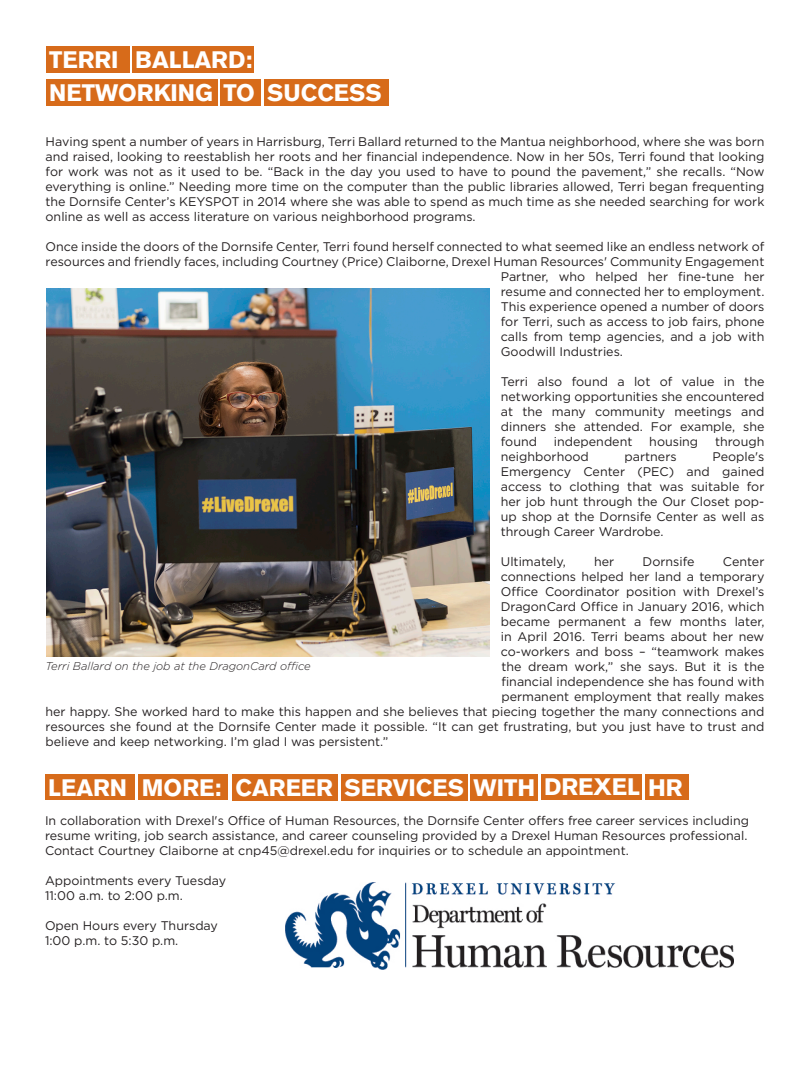
<style>
.page{position:relative;width:810px;height:1080px;background:#fff}
.page>*{position:absolute;margin:0;border:0;box-sizing:border-box;transform-origin:0 0}
.t1{font:700 23.62px "Akzidenz Grotesk BQ";color:#fff}
.t2{font:12.5px/15px "Gotham HTF";color:#231f20;text-align:justify}
.t3{font:italic 300 11.25px "Gotham";color:#231f20}
</style>
<div class="page">
<div style="left:46px;top:46px;width:84px;height:27px;background:#d76b1a"></div>
<div style="left:132px;top:46px;width:122px;height:27px;background:#d76b1a"></div>
<div style="left:46px;top:79px;width:172px;height:26px;background:#d76b1a"></div>
<div style="left:220px;top:79px;width:41px;height:26px;background:#d76b1a"></div>
<div style="left:264px;top:79px;width:125px;height:26px;background:#d76b1a"></div>
<img style="left:46px;top:288px;width:444px;height:369px">
<div style="left:139px;top:774px;width:89px;height:26px;background:#d76b1a"></div>
<div style="left:45px;top:774px;width:89px;height:26px;background:#d76b1a"></div>
<div style="left:341px;top:774px;width:126px;height:26px;background:#d76b1a"></div>
<div style="left:232px;top:774px;width:106px;height:26px;background:#d76b1a"></div>
<div style="left:541px;top:774px;width:101px;height:26px;background:#d76b1a"></div>
<div style="left:471px;top:774px;width:67px;height:26px;background:#d76b1a"></div>
<div style="left:645px;top:774px;width:43px;height:26px;background:#d76b1a"></div>
<img style="left:286px;top:883px;width:447px;height:86px">
<p class="t1" style="left:49px;top:46px;width:71px">TERRI</p>
<p class="t1" style="left:135px;top:46px;width:118px">BALLARD:</p>
<p class="t1" style="left:49px;top:79px;width:207px">NETWORKING TO</p>
<p class="t1" style="left:267px;top:79px;width:116px">SUCCESS</p>
<p class="t2" style="left:46px;top:133px;width:720px">Having spent a number of years in Harrisburg, Terri Ballard returned to the Mantua neighborhood, where she was born and raised, looking to reestablish her roots and her financial independence. Now in her 50s, Terri found that looking for work was not as it used to be. “Back in the day you used to have to pound the pavement,” she recalls. “Now everything is online.” Needing more time on the computer than the public libraries allowed, Terri began frequenting the Dornsife Center’s KEYSPOT in 2014 where she was able to spend as much time as she needed searching for work online as well as access literature on various neighborhood programs.</p>
<p class="t2" style="left:46px;top:238px;width:720px">Once inside the doors of the Dornsife Center, Terri found herself connected to what seemed like an endless network of</p>
<p class="t2" style="left:46px;top:253px;width:720px">resources and friendly faces, including Courtney (Price) Claiborne, Drexel Human Resources' Community Engagement</p>
<p class="t2" style="left:501px;top:268px;width:265px">Partner, who helped her fine-tune her</p>
<p class="t2" style="left:501px;top:283px;width:265px">resume and connected her to employment.</p>
<p class="t2" style="left:501px;top:298px;width:265px">This experience opened a number of doors</p>
<p class="t2" style="left:501px;top:313px;width:265px">for Terri, such as access to job fairs, phone</p>
<p class="t2" style="left:501px;top:328px;width:265px">calls from temp agencies, and a job with</p>
<p class="t2" style="left:501px;top:343px;width:124px">Goodwill Industries.</p>
<p class="t2" style="left:501px;top:373px;width:265px">Terri also found a lot of value in the networking opportunities she encountered at the many community meetings and dinners she attended. For example, she found</p>
<p class="t2" style="left:554px;top:433px;width:80px">independent</p>
<p class="t2" style="left:649px;top:433px;width:50px">housing</p>
<p class="t2" style="left:715px;top:433px;width:51px">through</p>
<p class="t2" style="left:501px;top:448px;width:89px">neighborhood</p>
<p class="t2" style="left:625px;top:448px;width:54px">partners</p>
<p class="t2" style="left:501px;top:448px;width:265px;text-indent:212px">People's Emergency Center (PEC) and gained access to clothing that was suitable for her job hunt through the Our Closet pop&shy;up shop at the Dornsife Center as well as through Career Wardrobe.</p>
<p class="t2" style="left:501px;top:553px;width:67px">Ultimately,</p>
<p class="t2" style="left:594px;top:553px;width:22px">her</p>
<p class="t2" style="left:643px;top:553px;width:53px">Dornsife</p>
<p class="t2" style="left:723px;top:553px;width:43px">Center</p>
<p class="t2" style="left:501px;top:568px;width:265px">connections helped her land a temporary</p>
<p class="t2" style="left:501px;top:583px;width:265px">Office Coordinator position with Drexel’s</p>
<p class="t2" style="left:501px;top:598px;width:265px">DragonCard Office in January 2016, which</p>
<p class="t2" style="left:501px;top:613px;width:265px">became permanent a few months later,</p>
<p class="t2" style="left:501px;top:628px;width:265px">in April 2016. Terri beams about her new</p>
<p class="t2" style="left:501px;top:643px;width:265px">co-workers and boss – “teamwork makes</p>
<p class="t2" style="left:501px;top:658px;width:265px">the dream work,” she says. But it is the</p>
<p class="t2" style="left:501px;top:673px;width:265px">financial independence she has found with</p>
<p class="t2" style="left:501px;top:688px;width:265px">permanent employment that really makes</p>
<p class="t2" style="left:46px;top:703px;width:720px">her happy. She worked hard to make this happen and she believes that piecing together the many connections and</p>
<p class="t2" style="left:46px;top:718px;width:720px">resources she found at the Dornsife Center made it possible. “It can get frustrating, but you just have to trust and</p>
<p class="t2" style="left:46px;top:733px;width:344px">believe and keep networking. I’m glad I was persistent.”</p>
<p class="t1" style="left:48px;top:774px;width:80px">LEARN</p>
<p class="t1" style="left:142px;top:774px;width:81px">MORE:</p>
<p class="t1" style="left:236px;top:774px;width:99px">CAREER</p>
<p class="t1" style="left:344px;top:774px;width:340px">SERVICES WITH DREXEL HR</p>
<p class="t3" style="left:46px;top:659px;width:267px">Terri Ballard on the job at the DragonCard office</p>
<p class="t2" style="left:45px;top:813px;width:706px;text-align:left">In collaboration with Drexel's Office of Human Resources, the Dornsife Center offers free career services including resume writing, job search assistance, and career counseling provided by a Drexel Human Resources professional.<br>Contact Courtney Claiborne at cnp45@drexel.edu for inquiries or to schedule an appointment.</p>
<p class="t2" style="left:45px;top:873px;width:183px">Appointments every Tuesday</p>
<p class="t2" style="left:45px;top:888px;width:139px">11:00 a.m. to 2:00 p.m.</p>
<p class="t2" style="left:45px;top:918px;width:175px">Open Hours every Thursday</p>
<p class="t2" style="left:45px;top:933px;width:135px">1:00 p.m. to 5:30 p.m.</p>
</div>
